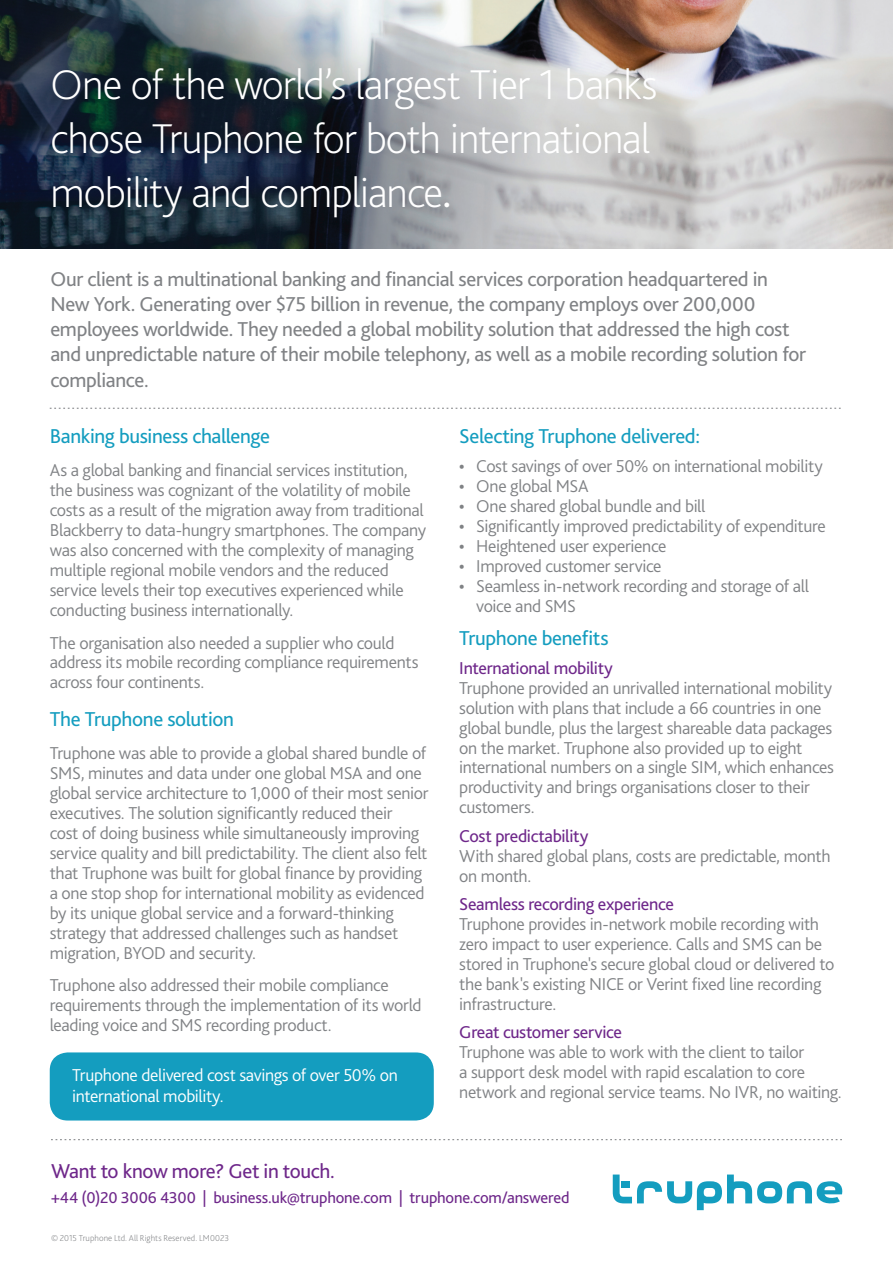
<style>
.page{position:relative;width:893px;height:1263px;background:#fff}
.page>*{position:absolute;margin:0;border:0;box-sizing:border-box;transform-origin:0 0}
.H2_LARGE_HEADLINE_AL{font:200 43.5px/54px "Bliss 2";letter-spacing:-.025em;color:#fff}
.IC2_INTRO_COPY__GREY{font:21px/25.2px "Bliss 2";letter-spacing:-.02em;color:#808285}
.S3_SUB_HEADLINE__BLU{font:21px "Bliss 2";letter-spacing:-.02em;color:#149dbf}
.BODY_TEXT__PRIMARY{font:21px "Bliss 2";letter-spacing:-.02em;color:#149dbf}
.t1{font:21px "Bliss 2";letter-spacing:-.02em;color:#6e278a}
.S3_SUB_HEADLINE__BLU-2{font:300 18px/20px "Bliss 2";letter-spacing:-.02em;color:#808285}
.t2{font:300 18px/21px "Bliss 2";letter-spacing:-.02em;color:#fff}
.CTA_DETAILS__PURPLE{font:16.5px "Bliss 2";letter-spacing:-.01em;color:#6e278a}
.t3{font:200 9px "Bliss 2";letter-spacing:.005em;color:#808285}
.s1{font-weight:400}
.s2{font-weight:700;font-size:16.5px}
.s3{font-weight:400;color:#6e278a}
</style>
<div class="page">
<svg style="left:51px;top:1139px;width:791px;height:1px"></svg>
<svg style="left:613px;top:1174px;width:230px;height:36px"></svg>
<div style="left:50px;top:1052px;width:384px;height:68px;background:#149dbf;border-radius:18px"></div>
<img style="left:0;top:0;width:893px;height:249px">
<svg style="left:50px;top:408px;width:791px;height:1px"></svg>
<p class="H2_LARGE_HEADLINE_AL" style="left:51px;top:56px;width:608px">One of the world’s largest Tier 1 banks chose Truphone for both international mobility and compliance<span class="s1">.</span></p>
<p class="IC2_INTRO_COPY__GREY" style="left:50px;top:266px;width:757px">Our client is a multinational banking and financial services corporation headquartered in New York. Generating over $75 billion in revenue, the company employs over 200,000 employees worldwide. They needed a global mobility solution that addressed the high cost and unpredictable nature of their mobile telephony, as well as a mobile recording solution for compliance.</p>
<p class="S3_SUB_HEADLINE__BLU" style="left:50px;top:423px;width:222px">Banking business challenge</p>
<p class="S3_SUB_HEADLINE__BLU-2" style="left:50px;top:460px;width:378px">As a global banking and financial services institution, the business was cognizant of the volatility of mobile costs as a result of the migration away from traditional Blackberry to data-hungry smartphones. The company was also concerned with the complexity of managing multiple regional mobile vendors and the reduced service levels their top executives experienced while conducting business internationally.</p>
<p class="S3_SUB_HEADLINE__BLU-2" style="left:50px;top:632px;width:370px">The organisation also needed a supplier who could address its mobile recording compliance requirements across four continents.</p>
<p class="S3_SUB_HEADLINE__BLU" style="left:50px;top:706px;width:186px">The Truphone solution</p>
<p class="S3_SUB_HEADLINE__BLU-2" style="left:50px;top:743px;width:380px">Truphone was able to provide a global shared bundle of SMS, minutes and data under one global MSA and one global service architecture to 1,000 of their most senior executives. The solution significantly reduced their<br>cost of doing business while simultaneously improving service quality and bill predictability. The client also felt that Truphone was built for global finance by providing a one stop shop for international mobility as evidenced by its unique global service and a forward-thinking strategy that addressed challenges such as handset migration, BYOD and security.</p>
<p class="S3_SUB_HEADLINE__BLU-2" style="left:50px;top:975px;width:373px">Truphone also addressed their mobile compliance requirements through the implementation of its world leading voice and SMS recording product.</p>
<p class="t2" style="left:72px;top:1064px;width:327px">Truphone delivered cost savings of over 50% on international mobility.</p>
<p class="t1" style="left:51px;top:1158px;width:285px">Want to know more? Get in touch.</p>
<p class="BODY_TEXT__PRIMARY" style="left:459px;top:423px;width:242px">Selecting Truphone delivered:</p>
<p class="S3_SUB_HEADLINE__BLU-2" style="left:459px;top:455px;width:365px"><span class="s2">•</span> Cost savings of over 50% on international mobility</p>
<p class="S3_SUB_HEADLINE__BLU-2" style="left:459px;top:475px;width:131px"><span class="s2">•</span> One global MSA</p>
<p class="S3_SUB_HEADLINE__BLU-2" style="left:459px;top:495px;width:248px"><span class="s2">•</span> One shared global bundle and bill</p>
<p class="S3_SUB_HEADLINE__BLU-2" style="left:459px;top:515px;width:368px"><span class="s2">•</span> Significantly improved predictability of expenditure</p>
<p class="S3_SUB_HEADLINE__BLU-2" style="left:459px;top:535px;width:209px"><span class="s2">•</span> Heightened user experience</p>
<p class="S3_SUB_HEADLINE__BLU-2" style="left:459px;top:555px;width:204px"><span class="s2">•</span> Improved customer service</p>
<p class="S3_SUB_HEADLINE__BLU-2" style="left:476px;top:575px;width:334px;text-indent:-17px"><span class="s2">•</span> Seamless in-network recording and storage of all voice and SMS</p>
<p class="S3_SUB_HEADLINE__BLU" style="left:459px;top:625px;width:151px">Truphone benefits</p>
<p class="S3_SUB_HEADLINE__BLU-2" style="left:459px;top:657px;width:376px"><span class="s3">International mobility<br></span>Truphone provided an unrivalled international mobility solution with plans that include a 66 countries in one global bundle, plus the largest shareable data packages on the market. Truphone also provided up to eight international numbers on a single SIM, which enhances productivity and brings organisations closer to their customers.</p>
<p class="S3_SUB_HEADLINE__BLU-2" style="left:459px;top:825px;width:373px"><span class="s3">Cost predictability<br></span>With shared global plans, costs are predictable, month on month.</p>
<p class="S3_SUB_HEADLINE__BLU-2" style="left:459px;top:894px;width:377px"><span class="s3">Seamless recording experience<br></span>Truphone provides in-network mobile recording with zero impact to user experience. Calls and SMS can be stored in Truphone's secure global cloud or delivered to the bank's existing NICE or Verint fixed line recording infrastructure.</p>
<p class="S3_SUB_HEADLINE__BLU-2" style="left:459px;top:1022px;width:384px"><span class="s3">Great customer service<br></span>Truphone was able to work with the client to tailor<br>a support desk model with rapid escalation to core network and regional service teams. No IVR, no waiting.</p>
<p class="CTA_DETAILS__PURPLE" style="left:51px;top:1188px;width:520px">+44 (0)20 3006 4300 | business.uk@truphone.com | truphone.com/answered</p>
<p class="t3" style="left:51px;top:1233px;width:180px">© 2015 Truphone Ltd. All Rights Reserved. LM0023</p>
</div>
